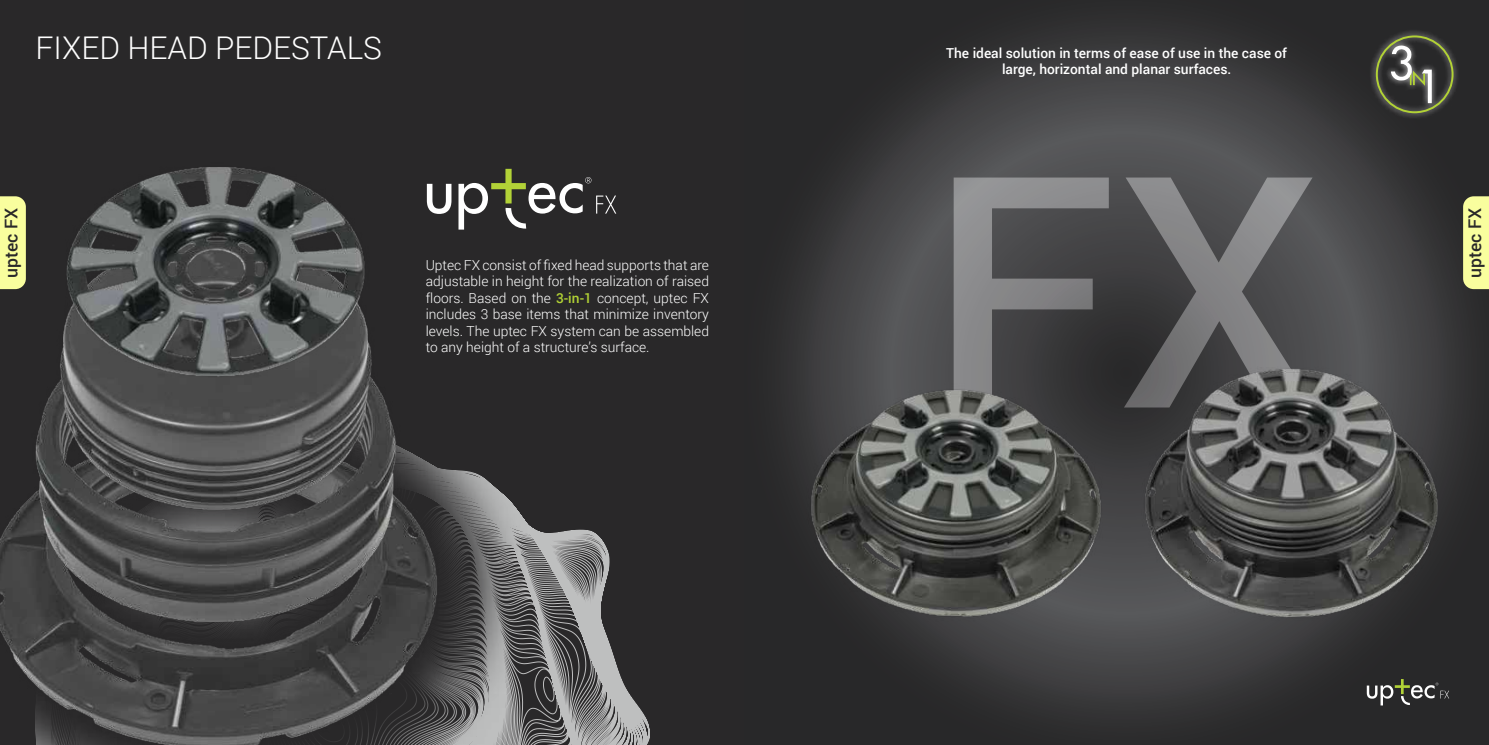
<style>
.page{position:relative;width:1489px;height:745px;background:#fff}
.page>*{position:absolute;margin:0;border:0;box-sizing:border-box;transform-origin:0 0}
.t1{font:300 31.25px "Roboto";color:#fff}
.t2{font:500 17.5px "Roboto";color:#292829}
.t3{font:300 13.75px/16.5px "Roboto";color:#fff;text-align:justify}
.t4{font:500 13.75px/16.5px "Roboto";color:#fff;text-align:center}
.s1{font-weight:500;color:#b2d235}
</style>
<div class="page">
<div style="left:0;top:0;width:1488px;height:744px;background:#292829"></div>
<svg style="left:795px;top:27px;width:693px;height:692px"></svg>
<svg style="left:535px;top:529px;width:114px;height:215px"></svg>
<svg style="left:489px;top:482px;width:46px;height:262px"></svg>
<img style="left:0;top:458px;width:489px;height:286px">
<img style="left:20px;top:453px;width:400px;height:179px">
<img style="left:36px;top:454px;width:358px;height:73px">
<img style="left:21px;top:167px;width:391px;height:287px">
<svg style="left:427px;top:184px;width:24px;height:30px"></svg>
<svg style="left:458px;top:169px;width:158px;height:60px"></svg>
<div style="left:1369px;top:29px;width:90px;height:90px;background:#fff;opacity:.75"></div>
<div style="left:1375px;top:35px;width:78px;height:78px;border:2px solid #b2d235;border-radius:50%"></div>
<svg style="left:1390px;top:45px;width:41px;height:58px"></svg>
<svg style="left:1366px;top:678px;width:82px;height:27px"></svg>
<svg style="left:953px;top:177px;width:362px;height:126px;background:#676769"></svg>
<img style="left:1105px;top:295px;width:369px;height:369px">
<img style="left:788px;top:303px;width:352px;height:370px">
<div style="left:0;top:196px;width:26px;height:93px;background:#f9fe9e"></div>
<svg style="left:1462px;top:196px;width:26px;height:93px;background:#ebf096"></svg>
<h1 class="t1" style="left:35px;top:34px;width:348px">FIXED HEAD PEDESTALS</h1>
<p class="t4" style="left:946px;top:46px;width:342px">The ideal solution in terms of ease of use in the case of large, horizontal and planar surfaces.</p>
<p class="t2" style="left:4px;top:277px;width:71px;rotate:-90deg">uptec FX</p>
<p class="t2" style="left:1466px;top:277px;width:71px;rotate:-90deg">uptec FX</p>
<p class="t3" style="left:425px;top:256px;width:285px">Uptec FX consist of 昀椀xed head supports that are adjustable in height for the realization of raised floors. Based on the <span class="s1">3-in-1</span> concept, uptec FX includes 3 base items that minimize inventory levels. The uptec FX system can be assembled to any height of a structure’s surface.</p>
</div>
